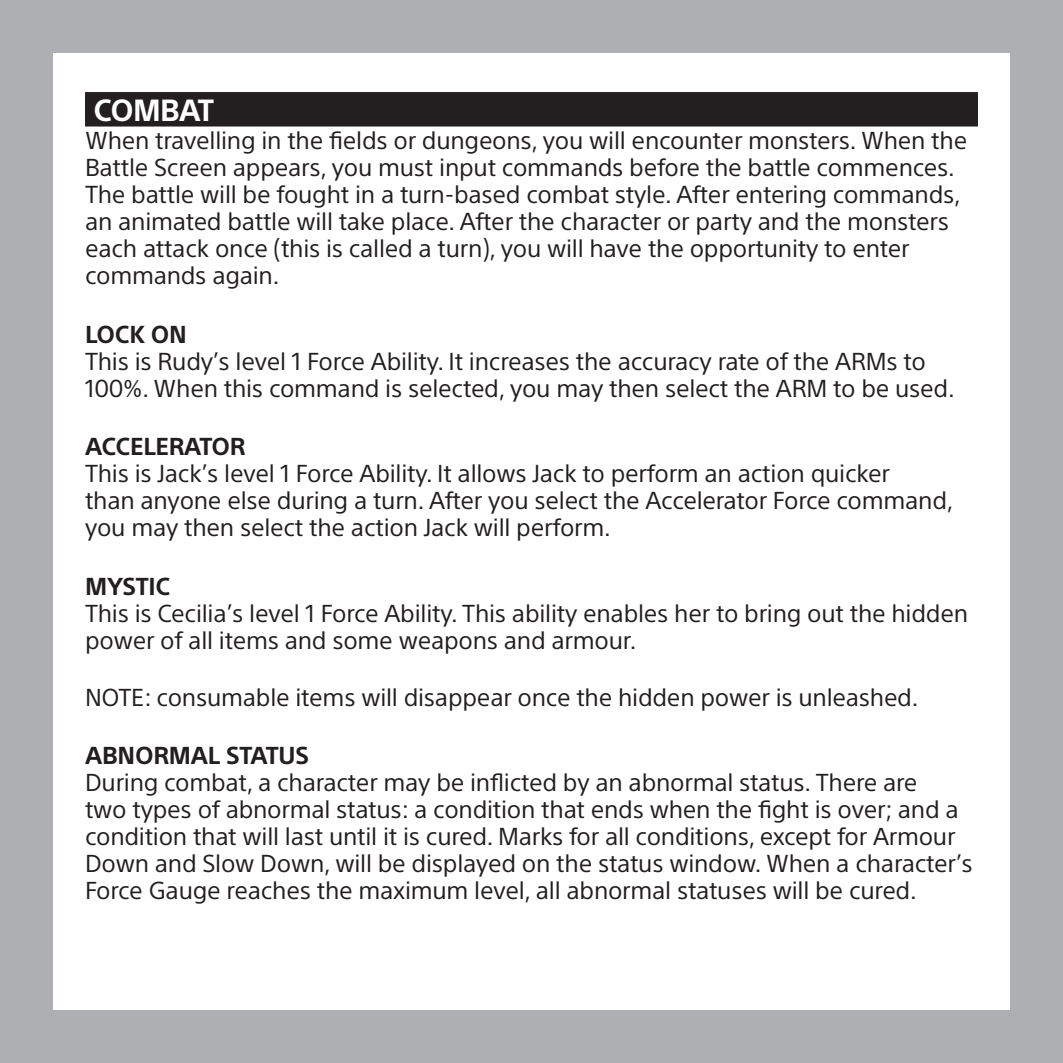
<style>
.page{position:relative;width:1063px;height:1063px;background:#aeafb3}
.page>*{position:absolute;margin:0;border:0;box-sizing:border-box;transform-origin:0 0}
.STANDFIRST_RULES{font:700 30px "SST Pro";letter-spacing:-.025em;color:#fff}
.BODY_COPY{font:24px/27px "SST Pro";letter-spacing:-.01em;color:#231f20}
.BOLD{font:700 24px "SST Pro";letter-spacing:-.01em;color:#231f20}
</style>
<div class="page">
<div style="left:53px;top:53px;width:957px;height:957px;background:#fff"></div>
<div style="left:85px;top:92px;width:893px;height:30px;background:#231f20"></div>
<div style="left:85px;top:97px;width:893px;height:30px;background:#231f20"></div>
<p class="STANDFIRST_RULES" style="left:94px;top:92px;width:122px">COMBAT</p>
<p class="BODY_COPY" style="left:85px;top:127px;width:884px">When travelling in the fields or dungeons, you will encounter monsters. When the Battle Screen appears, you must input commands before the battle commences.<br>The battle will be fought in a turn-based combat style. After entering commands, an animated battle will take place. After the character or party and the monsters each attack once (this is called a turn), you will have the opportunity to enter commands again.</p>
<p class="BOLD" style="left:85px;top:320px;width:103px">LOCK ON</p>
<p class="BODY_COPY" style="left:85px;top:347px;width:871px">This is Rudy’s level 1 Force Ability. It increases the accuracy rate of the ARMs to<br>100%. When this command is selected, you may then select the ARM to be used.</p>
<p class="BOLD" style="left:85px;top:432px;width:162px">ACCELERATOR</p>
<p class="BODY_COPY" style="left:85px;top:460px;width:870px">This is Jack’s level 1 Force Ability. It allows Jack to perform an action quicker<br>than anyone else during a turn. After you select the Accelerator Force command, you may then select the action Jack will perform.</p>
<p class="BOLD" style="left:85px;top:572px;width:87px">MYSTIC</p>
<p class="BODY_COPY" style="left:85px;top:599px;width:885px">This is Cecilia’s level 1 Force Ability. This ability enables her to bring out the hidden power of all items and some weapons and armour.</p>
<p class="BODY_COPY" style="left:85px;top:683px;width:835px">NOTE: consumable items will disappear once the hidden power is unleashed.</p>
<p class="BOLD" style="left:85px;top:741px;width:226px">ABNORMAL STATUS</p>
<p class="BODY_COPY" style="left:85px;top:769px;width:889px">During combat, a character may be inflicted by an abnormal status. There are<br>two types of abnormal status: a condition that ends when the fight is over; and a condition that will last until it is cured. Marks for all conditions, except for Armour Down and Slow Down, will be displayed on the status window. When a character’s Force Gauge reaches the maximum level, all abnormal statuses will be cured.</p>
</div>
